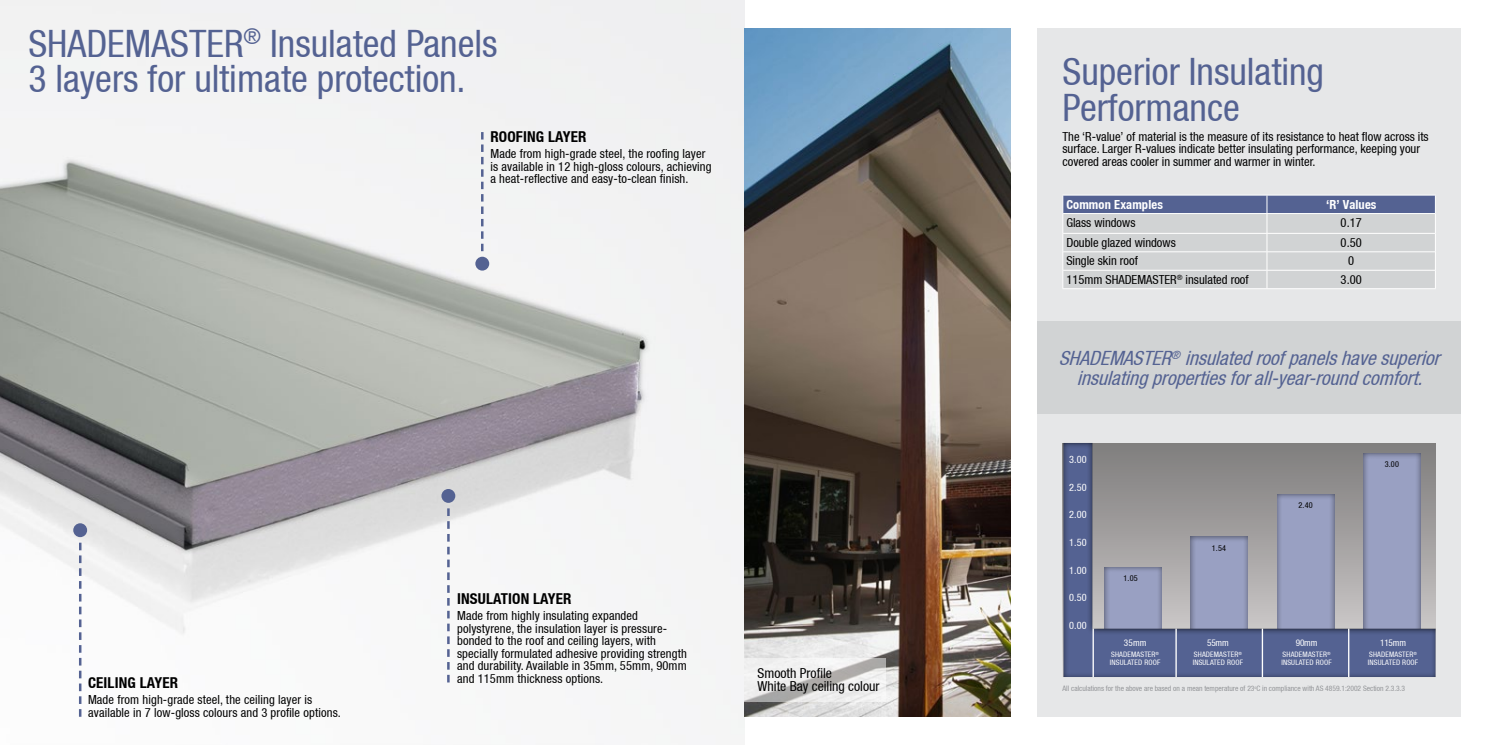
<style>
.page{position:relative;width:1489px;height:745px;background:#fff}
.page>*{position:absolute;margin:0;border:0;box-sizing:border-box;transform-origin:0 0}
.t1{font:condensed 37.75px/35.6px "Helvetica Neue LT";color:#546292}
.t2{font:italic condensed 19.62px/19.6px "Helvetica Neue LT";color:#546292;text-align:center}
.t3{font:700 condensed 15px "Helvetica Neue LT";letter-spacing:.01em;color:#000}
.t4{font:condensed 13.75px "Helvetica Neue LT";color:#000}
.t5{font:condensed 12.5px/12.5px "Helvetica Neue LT";letter-spacing:.01em;color:#000}
.t6{font:700 condensed 12.5px "Helvetica Neue LT";letter-spacing:.01em;color:#fff}
.t7{font:condensed 10.25px "Helvetica Neue LT";letter-spacing:.02em;color:#fff}
.t8{font:condensed 9.25px "Helvetica Neue LT";letter-spacing:-.02em;color:#fff}
.t9{font:condensed 8.12px "Helvetica Neue LT";letter-spacing:.02em;color:#000}
.t10{font:condensed 7.5px "Helvetica Neue LT";color:#939598}
.t11{font:condensed 7.5px/7.5px "Helvetica Neue LT";letter-spacing:.02em;color:#fff}
</style>
<div class="page">
<img style="left:0;top:0;width:744px;height:735px">
<img style="left:744px;top:28px;width:266px;height:688px">
<svg style="left:744px;top:658px;width:142px;height:43px;fill:#eee"></svg>
<div style="left:475px;top:256px;width:14px;height:14px;background:#546292;border-radius:50%"></div>
<svg style="left:481px;top:132px;width:2px;height:119px"></svg>
<div style="left:441px;top:488px;width:14px;height:14px;background:#546292;border-radius:50%"></div>
<svg style="left:447px;top:508px;width:2px;height:174px"></svg>
<div style="left:73px;top:523px;width:14px;height:13px;background:#546292;border-radius:50%"></div>
<svg style="left:79px;top:542px;width:2px;height:174px"></svg>
<div style="left:1037px;top:28px;width:423px;height:688px;background:#e6e7e8"></div>
<div style="left:1037px;top:320px;width:423px;height:93px;background:#d1d3d4"></div>
<svg style="left:1062px;top:195px;width:373px;height:93px;background:#bcc0ca"></svg>
<hr style="left:1062px;top:288px;width:204px;height:1px;background:#fff">
<hr style="left:1266px;top:288px;width:169px;height:1px;background:#fff">
<div style="left:1052px;top:432px;width:394px;height:245px;background:#000;opacity:.7"></div>
<hr style="left:1175px;top:628px;width:1px;height:48px;background:#fff">
<hr style="left:1092px;top:628px;width:1px;height:48px;background:#fff">
<hr style="left:1261px;top:628px;width:1px;height:48px;background:#fff">
<hr style="left:1347px;top:628px;width:2px;height:48px;background:#fff">
<h1 class="t1" style="left:28px;top:25px;width:470px">SHADEMASTER<sup>®</sup> Insulated Panels<br>3 layers for ultimate protection.</h1>
<p class="t3" style="left:490px;top:128px;width:94px">ROOFING LAYER</p>
<p class="t5" style="left:490px;top:148px;width:223px">Made from high-grade steel, the roofing layer is available in 12 high-gloss colours, achieving a heat-reflective and easy-to-clean finish.</p>
<p class="t3" style="left:457px;top:589px;width:113px">INSULATION LAYER</p>
<p class="t5" style="left:457px;top:609px;width:231px">Made from highly insulating expanded polystyrene, the insulation layer is pressure&shy;bonded to the roof and ceiling layers, with specially formulated adhesive providing strength and durability. Available in 35mm, 55mm, 90mm and 115mm thickness options.</p>
<p class="t4" style="left:757px;top:664px;width:76px">Smooth Profile</p>
<p class="t3" style="left:88px;top:673px;width:88px">CEILING LAYER</p>
<p class="t4" style="left:757px;top:678px;width:123px">White Bay ceiling colour</p>
<p class="t5" style="left:88px;top:693px;width:254px">Made from high-grade steel, the ceiling layer is available in 7 low-gloss colours and 3 profile options.</p>
<h1 class="t1" style="left:1062px;top:54px;width:263px">Superior Insulating<br>Performance</h1>
<p class="t5" style="left:1062px;top:130px;width:368px">The ‘R-value’ of material is the measure of its resistance to heat flow across its surface. Larger R-values indicate better insulating performance, keeping your covered areas cooler in summer and warmer in winter.</p>
<p class="t6" style="left:1066px;top:197px;width:98px">COMMON EXAMPLES</p>
<p class="t6" style="left:1325px;top:197px;width:52px">‘R’ VALUES</p>
<p class="t5" style="left:1066px;top:216px;width:71px">Glass windows</p>
<p class="t5" style="left:1340px;top:216px;width:23px">0.17</p>
<p class="t5" style="left:1066px;top:236px;width:111px">Double glazed windows</p>
<p class="t5" style="left:1340px;top:236px;width:23px">0.50</p>
<p class="t5" style="left:1066px;top:254px;width:73px">Single skin roof</p>
<p class="t5" style="left:1348px;top:254px;width:8px">0</p>
<p class="t5" style="left:1066px;top:273px;width:184px">115mm SHADEMASTER<sup>®</sup> insulated roof</p>
<p class="t5" style="left:1340px;top:273px;width:23px">3.00</p>
<h2 class="t2" style="left:1058px;top:348px;width:388px">SHADEMASTER<sup>®</sup> insulatedroofpanelshavesuperior insulatingpropertiesforall-year-roundcomfort.</h2>
<p class="t7" style="left:1068px;top:453px;width:19px">3.00</p>
<p class="t7" style="left:1068px;top:480px;width:19px">2.50</p>
<p class="t7" style="left:1068px;top:508px;width:19px">2.00</p>
<p class="t7" style="left:1068px;top:536px;width:19px">1.50</p>
<p class="t7" style="left:1068px;top:563px;width:19px">1.00</p>
<p class="t7" style="left:1068px;top:591px;width:19px">0.50</p>
<p class="t7" style="left:1068px;top:619px;width:19px">0.00</p>
<p class="t9" style="left:1123px;top:573px;width:16px">1.05</p>
<p class="t8" style="left:1123px;top:637px;width:24px">35mm</p>
<p class="t11" style="left:1109px;top:650px;width:51px">SHADEMASTER<sup>® </sup>insulated</p>
<p class="t11" style="left:1144px;top:658px;width:18px">rooF</p>
<p class="t9" style="left:1211px;top:542px;width:16px">1.54</p>
<p class="t8" style="left:1206px;top:637px;width:23px">55mm</p>
<p class="t11" style="left:1192px;top:650px;width:51px">SHADEMASTER<sup>® </sup>insulated</p>
<p class="t11" style="left:1226px;top:658px;width:18px">rooF</p>
<p class="t9" style="left:1298px;top:499px;width:16px">2.40</p>
<p class="t9" style="left:1384px;top:459px;width:16px">3.00</p>
<p class="t8" style="left:1295px;top:637px;width:23px">90mm</p>
<p class="t11" style="left:1281px;top:650px;width:51px">SHADEMASTER<sup>® </sup>insulated</p>
<p class="t11" style="left:1315px;top:658px;width:18px">rooF</p>
<p class="t8" style="left:1379px;top:637px;width:27px">115mm</p>
<p class="t11" style="left:1367px;top:650px;width:51px">SHADEMASTER<sup>® </sup>insulated</p>
<p class="t11" style="left:1402px;top:658px;width:18px">rooF</p>
<p class="t10" style="left:1062px;top:684px;width:344px">All calculations for the above are based on a mean temperature of 23<sup>o</sup>C in compliance with AS 4859.1:2002 Section 2.3.3.3</p>
</div>
